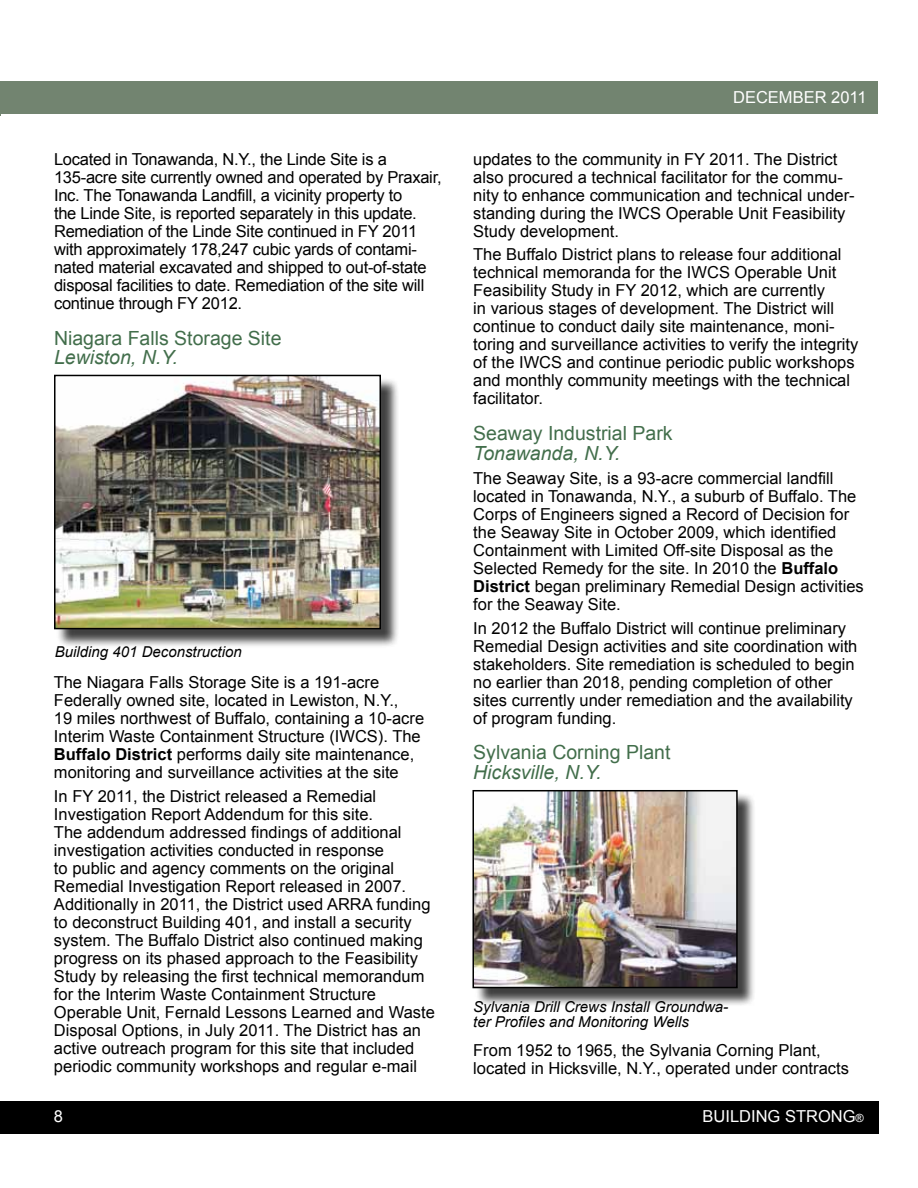
<style>
.page{position:relative;width:918px;height:1188px;background:#fff}
.page>*{position:absolute;margin:0;border:0;box-sizing:border-box;transform-origin:0 0}
.t1{font:19.5px "Arial";color:#426e4b}
.t2{font:italic 19.5px "Arial";color:#426e4b}
.t3{font:16.5px/18px "Arial";color:#000}
.t4{font:16.5px "Arial";color:#fff}
.t5{font:italic 15px/15px "Arial";color:#000}
.s1{font-weight:700}
.s2{font-size:11.25px}
</style>
<div class="page">
<div style="left:0;top:1101px;width:879px;height:33px;background:#000"></div>
<div style="left:475px;top:792px;width:281px;height:215px;background:#000;opacity:.75"></div>
<img style="left:475px;top:793px;width:260px;height:192px">
<div style="left:472px;top:790px;width:266px;height:198px;border:2px solid #000"></div>
<div style="left:56px;top:377px;width:344px;height:271px;background:#000;opacity:.75"></div>
<img style="left:57px;top:378px;width:321px;height:248px">
<div style="left:54px;top:375px;width:327px;height:254px;border:2px solid #000"></div>
<hr style="left:0;top:83px;width:1px;height:33px;background:#728470">
<div style="left:0;top:81px;width:878px;height:33px;background:#728470"></div>
<p class="t3" style="left:54px;top:150px;width:389px">Located in Tonawanda, N.Y., the Linde Site is a 135-acre site currently owned and operated by Praxair, Inc. The Tonawanda Landfill, a vicinity property to<br>the Linde Site, is reported separately in this update.<br>Remediation of the Linde Site continued in FY 2011 with approximately 178,247 cubic yards of contami&shy;nated material excavated and shipped to out-of-state disposal facilities to date. Remediation of the site will continue through FY 2012.</p>
<p class="t1" style="left:54px;top:325px;width:229px">Niagara Falls Storage Site</p>
<p class="t2" style="left:54px;top:347px;width:125px">Lewiston, N.Y.</p>
<p class="t5" style="left:55px;top:645px;width:188px">Building 401 Deconstruction</p>
<p class="t3" style="left:54px;top:673px;width:372px">The Niagara Falls Storage Site is a 191-acre Federally owned site, located in Lewiston, N.Y.,<br>19 miles northwest of Buffalo, containing a 10-acre Interim Waste Containment Structure (IWCS). The <span class="s1">Buffalo District</span> performs daily site maintenance, monitoring and surveillance activities at the site</p>
<p class="t3" style="left:54px;top:788px;width:382px">In FY 2011, the District released a Remedial Investigation Report Addendum for this site.<br>The addendum addressed findings of additional investigation activities conducted in response<br>to public and agency comments on the original Remedial Investigation Report released in 2007.<br>Additionally in 2011, the District used ARRA funding to deconstruct Building 401, and install a security system. The Buffalo District also continued making progress on its phased approach to the Feasibility Study by releasing the first technical memorandum for the Interim Waste Containment Structure Operable Unit, Fernald Lessons Learned and Waste Disposal Options, in July 2011. The District has an active outreach program for this site that included periodic community workshops and regular e-mail</p>
<p class="t4" style="left:54px;top:1105px;width:11px">8</p>
<p class="t4" style="left:733px;top:87px;width:135px">DECEMBER 2011</p>
<p class="t3" style="left:473px;top:150px;width:383px">updates to the community in FY 2011. The District also procured a technical facilitator for the commu&shy;nity to enhance communication and technical under&shy;standing during the IWCS Operable Unit Feasibility Study development.</p>
<p class="t3" style="left:473px;top:246px;width:387px">The Buffalo District plans to release four additional technical memoranda for the IWCS Operable Unit Feasibility Study in FY 2012, which are currently<br>in various stages of development. The District will continue to conduct daily site maintenance, moni&shy;toring and surveillance activities to verify the integrity of the IWCS and continue periodic public workshops and monthly community meetings with the technical facilitator.</p>
<p class="t1" style="left:473px;top:420px;width:201px">Seaway Industrial Park</p>
<p class="t2" style="left:473px;top:442px;width:149px">Tonawanda, N.Y.</p>
<p class="t3" style="left:473px;top:470px;width:392px">The Seaway Site, is a 93-acre commercial landfill located in Tonawanda, N.Y., a suburb of Buffalo. The Corps of Engineers signed a Record of Decision for the Seaway Site in October 2009, which identified Containment with Limited Off-site Disposal as the Selected Remedy for the site. In 2010 the <span class="s1">Buffalo District</span> began preliminary Remedial Design activities for the Seaway Site.</p>
<p class="t3" style="left:473px;top:619px;width:386px">In 2012 the Buffalo District will continue preliminary Remedial Design activities and site coordination with stakeholders. Site remediation is scheduled to begin no earlier than 2018, pending completion of other sites currently under remediation and the availability of program funding.</p>
<p class="t1" style="left:473px;top:740px;width:199px">Sylvania Corning Plant</p>
<p class="t2" style="left:473px;top:761px;width:130px">Hicksville, N.Y.</p>
<p class="t5" style="left:473px;top:1000px;width:257px">Sylvania Drill Crews Install Groundwa&shy;ter Profiles and Monitoring Wells</p>
<p class="t3" style="left:473px;top:1041px;width:377px">From 1952 to 1965, the Sylvania Corning Plant, located in Hicksville, N.Y., operated under contracts</p>
<p class="t4" style="left:703px;top:1105px;width:163px">BUILDING STRONG<span class="s2">®</span></p>
</div>
